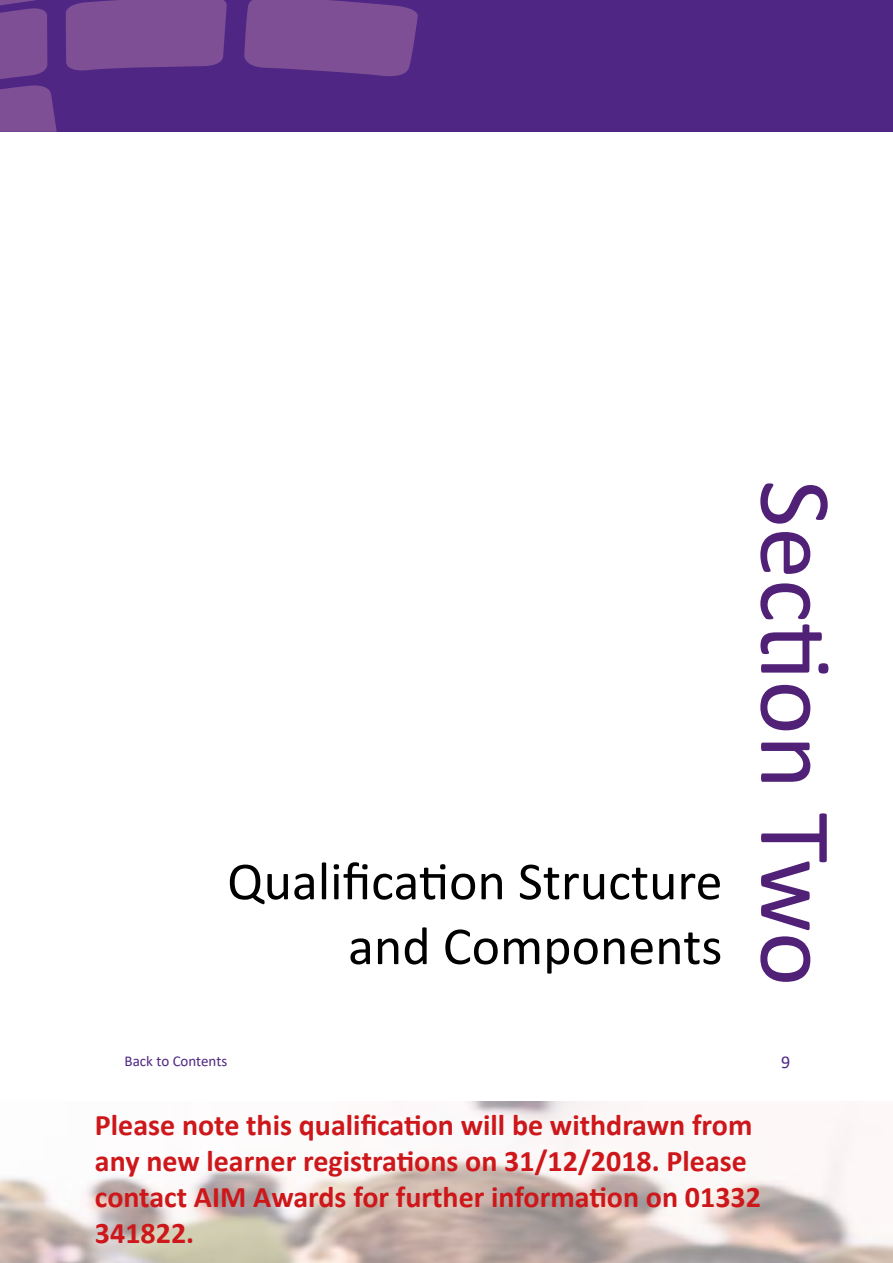
<style>
.page{position:relative;width:893px;height:1263px;background:#fff}
.page>*{position:absolute;margin:0;border:0;box-sizing:border-box;transform-origin:0 0}
.t1{font:103.5px "Calibri";color:#512178}
.t2{font:54px/64.8px "Calibri";color:#000;text-align:right}
.t3{font:700 30px/36px "Calibri";color:#cd171a}
.t4{font:18px "Calibri";color:#4f2683}
.t5{font:15px "Calibri";color:#4f2683}
</style>
<div class="page">
<div style="left:0;top:0;width:893px;height:132px;background:#4f2683"></div>
<svg style="left:244px;top:0;width:174px;height:76px;background:#784992"></svg>
<svg style="left:66px;top:0;width:161px;height:70px;background:#7a4c93"></svg>
<svg style="left:0;top:0;width:57px;height:132px"></svg>
<h2 class="t2" style="left:227px;top:847px;width:497px">Qualification Structure and Components</h2>
<h1 class="t1" style="left:867px;top:480px;width:508px;rotate:90deg">Section Two</h1>
<p class="t5" style="left:125px;top:1050px;width:104px">Back to Contents</p>
<p class="t4" style="left:781px;top:1050px;width:11px">9</p>
<p class="t3" style="left:95px;top:1106px;width:667px">Please note this qualification will be withdrawn from any new learner registrations on 31/12/2018. Please contact AIM Awards for further information on 01332<br>341822.</p>
</div>
